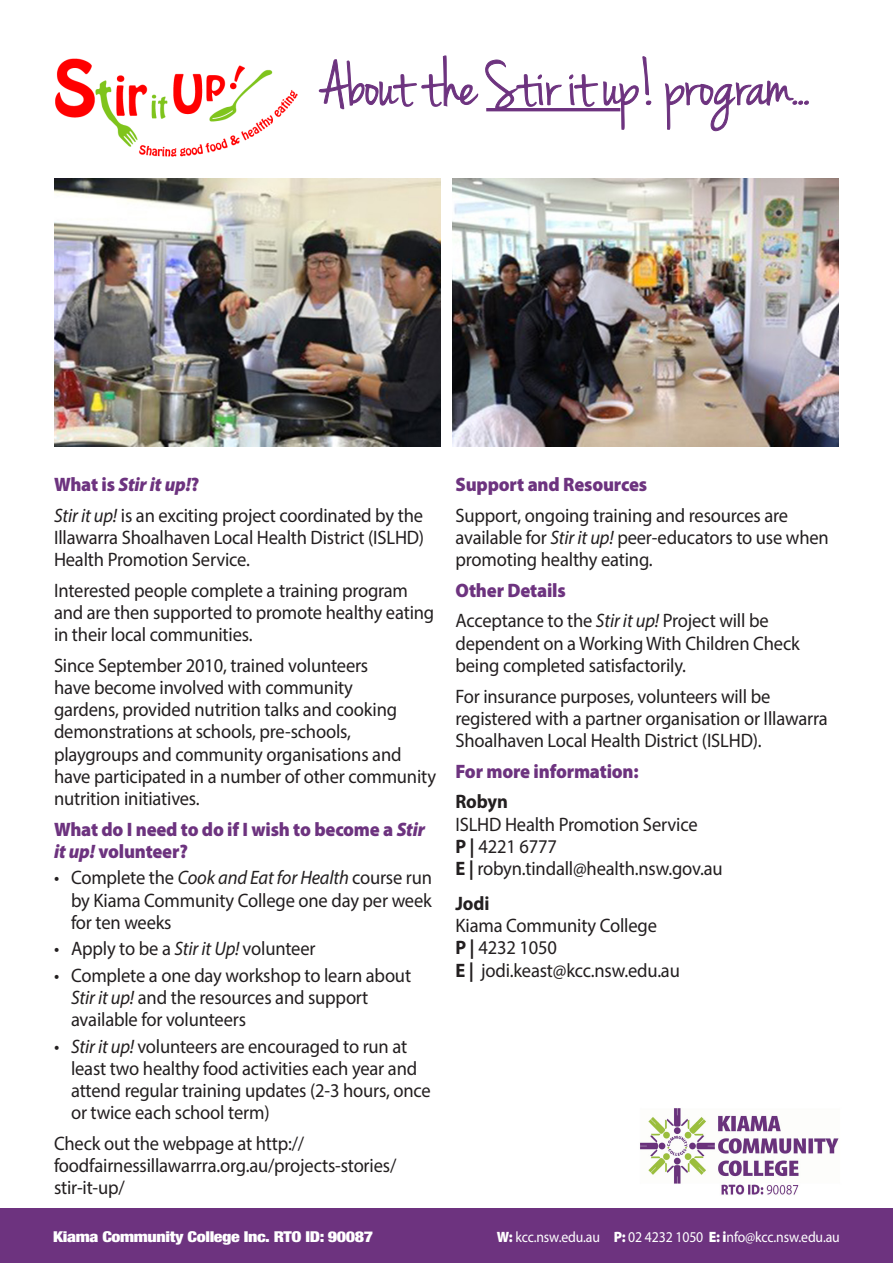
<style>
.page{position:relative;width:893px;height:1263px;background:#fff}
.page>*{position:absolute;margin:0;border:0;box-sizing:border-box;transform-origin:0 0}
.t1{font:67.5px "Jenna Sue";letter-spacing:-.01em;color:#6d337f}
.t2{font:19.5px/22.2px "Myriad Pro";letter-spacing:-.01em;color:#231f20;scale:.95 1}
.Info_Heading{font:900 19.5px/22.2px "Myriad Pro";letter-spacing:-.01em;color:#6d337f;scale:.95 1}
.Info_Heading-2{font:italic 900 19.5px "Myriad Pro";letter-spacing:-.01em;color:#6d337f;scale:.95 1}
.t3{font:15px "Myriad Pro";letter-spacing:-.01em;color:#fff;scale:.92 1}
.t4{font:900 condensed 15px "Helvetica Neue";letter-spacing:-.02em;color:#fff;scale:1.2 1}
.s1{font-style:normal}
.s2{font-style:italic}
.s3{font-weight:700}
.s4{font-weight:900}
</style>
<div class="page">
<div style="left:0;top:1209px;width:893px;height:54px;background:#6d337f"></div>
<img style="left:640px;top:1108px;width:199px;height:87px">
<img style="left:55px;top:58px;width:243px;height:99px">
<hr style="left:486px;top:108px;width:134px;height:3px;background:#6d337f">
<svg style="left:318px;top:55px;width:160px;height:55px"></svg>
<svg style="left:485px;top:59px;width:77px;height:53px"></svg>
<svg style="left:569px;top:56px;width:83px;height:74px"></svg>
<svg style="left:664px;top:80px;width:145px;height:52px"></svg>
<img style="left:452px;top:179px;width:387px;height:268px">
<img style="left:54px;top:179px;width:387px;height:268px">
<p class="t1" style="left:321px;top:46px;width:490px">About the Stir it up! program...</p>
<p class="Info_Heading-2" style="left:54px;top:473px;width:155px"><span class="s1">What is</span> Stir it up!<span class="s1">?</span></p>
<p class="t2" style="left:54px;top:504px;width:391px;text-align:justify"><span class="s2">Stir it up!</span> is an exciting project coordinated by the Illawarra Shoalhaven Local Health District (ISLHD)<br>Health Promotion Service.</p>
<p class="t2" style="left:54px;top:579px;width:402px">Interested people complete a training program and are then supported to promote healthy eating in their local communities.</p>
<p class="t2" style="left:54px;top:654px;width:404px">Since September 2010, trained volunteers<br>have become involved with community<br>gardens, provided nutrition talks and cooking demonstrations at schools, pre-schools, playgroups and community organisations and have participated in a number of other community nutrition initiatives.</p>
<p class="Info_Heading" style="left:54px;top:818px;width:392px">What do I need to do if I wish to become a <span class="s2">Stir it up!</span> volunteer?</p>
<p class="t2" style="left:71px;top:866px;width:382px;text-align:justify;text-indent:-17px">• Complete the <span class="s2">Cook and Eat for Health</span> course run by Kiama Community College one day per week for ten weeks</p>
<p class="t2" style="left:54px;top:937px;width:277px">• Apply to be a <span class="s2">Stir it Up!</span> volunteer</p>
<p class="t2" style="left:71px;top:964px;width:359px;text-indent:-17px">• Complete a one day workshop to learn about<br><span class="s2">Stir it up!</span> and the resources and support available for volunteers</p>
<p class="t2" style="left:71px;top:1035px;width:380px;text-indent:-17px"><span class="s2">• Stir it up!</span> volunteers are encouraged to run at least two healthy food activities each year and attend regular training updates (2-3 hours, once or twice each school term)</p>
<p class="t2" style="left:54px;top:1132px;width:362px">Check out the webpage at http:// foodfairnessillawarrra.org.au/projects-stories/ stir-it-up/</p>
<p class="Info_Heading" style="left:455px;top:473px;width:203px">Support and Resources</p>
<p class="t2" style="left:455px;top:504px;width:394px">Support, ongoing training and resources are available for <span class="s2">Stir it up!</span> peer-educators to use when promoting healthy eating.</p>
<p class="Info_Heading" style="left:455px;top:579px;width:118px">Other Details</p>
<p class="t2" style="left:455px;top:609px;width:364px">Acceptance to the <span class="s2">Stir it up!</span> Project will be dependent on a Working With Children Check being completed satisfactorily.</p>
<p class="t2" style="left:455px;top:685px;width:393px">For insurance purposes, volunteers will be registered with a partner organisation or Illawarra<br>Shoalhaven Local Health District (ISLHD).</p>
<p class="Info_Heading" style="left:455px;top:760px;width:194px">For more information:</p>
<p class="t2" style="left:455px;top:790px;width:283px"><span class="s3">Robyn<br></span>ISLHD Health Promotion Service<br><span class="s3">P |</span> 4221 6777<br><span class="s3">E |</span> robyn.tindall@health.nsw.gov.au</p>
<p class="t2" style="left:455px;top:892px;width:214px"><span class="s3">Jodi<br></span>Kiama Community College</p>
<p class="t2" style="left:455px;top:936px;width:108px"><span class="s3">P |</span> 4232 1050</p>
<p class="t2" style="left:455px;top:958px;width:238px"><span class="s3">E |</span> jodi.keast@kcc.nsw.edu.au</p>
<p class="t4" style="left:53px;top:1228px;width:268px">Kiama Community College Inc. RTO ID: 90087</p>
<p class="t3" style="left:497px;top:1228px;width:374px"><span class="s4">W:</span> kcc.nsw.edu.au <span class="s4">P:</span> 02 4232 1050 <span class="s4">E: i</span>nfo@kcc.nsw.edu.au</p>
</div>
